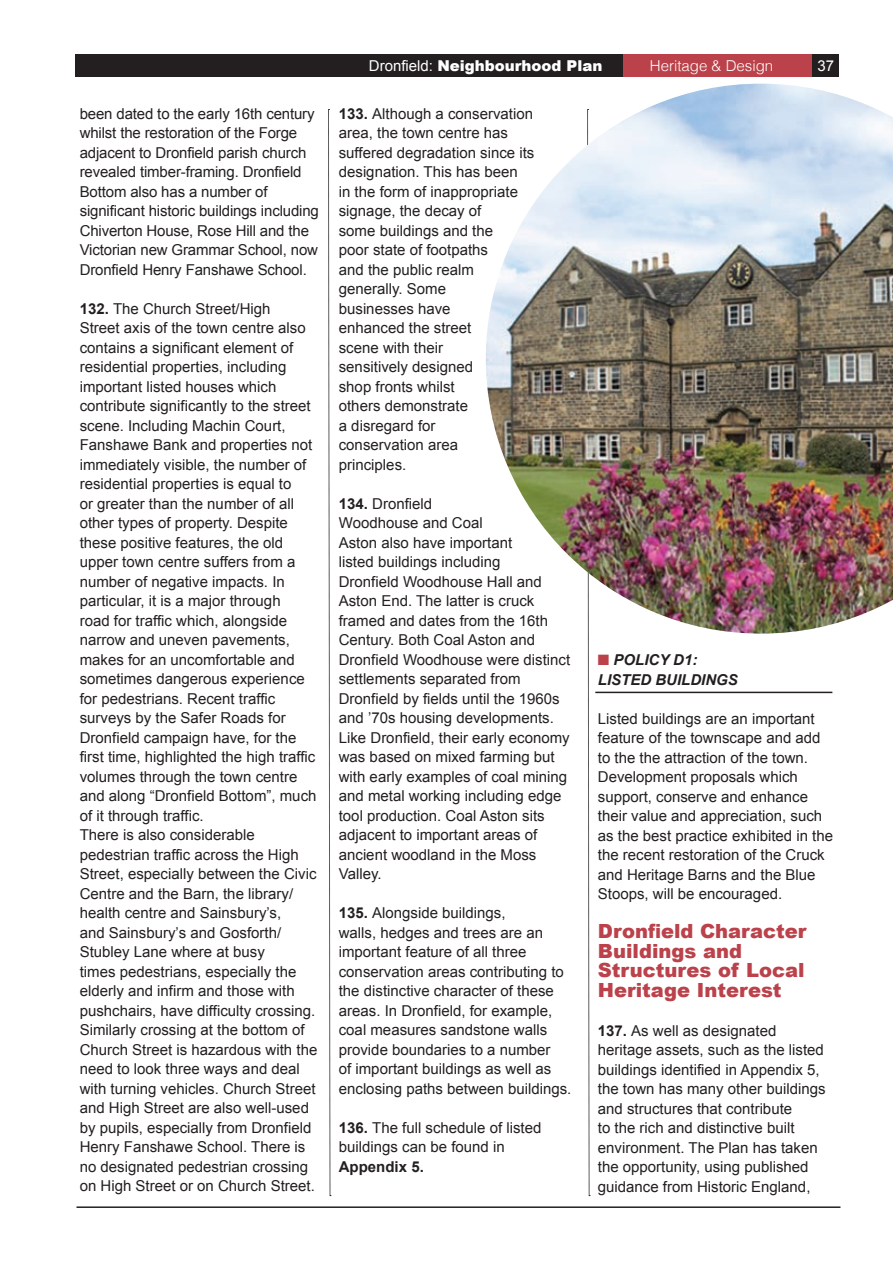
<style>
.page{position:relative;width:893px;height:1263px;background:#fff}
.page>*{position:absolute;margin:0;border:0;box-sizing:border-box;transform-origin:0 0}
.t1{font:900 19.5px/19.5px "Arial";color:#bb414a}
.t2{font:15px/19.5px "Arial";color:#231f20}
.t3{font:900 15px "Arial";color:#fff}
.t4{font:italic 700 15px/19.5px "Arial";color:#231f20}
.t5{font:300 15px "Helvetica";color:#fff}
.t6{font:700 15px "Arial";color:#231f20}
.t7{font:15px "Arial";color:#fff}
.s1{font-weight:700}
.s2{font-weight:400}
.s3{color:#bb414a}
</style>
<div class="page">
<svg style="left:587px;top:634px;width:3px;height:562px"></svg>
<img style="left:486px;top:84px;width:407px;height:550px">
<div style="left:75px;top:54px;width:764px;height:23px;background:#231f20"></div>
<div style="left:624px;top:54px;width:188px;height:23px;background:#bb414a"></div>
<hr style="left:76px;top:1206px;width:764px;height:2px;background:#231f20">
<svg style="left:328px;top:109px;width:3px;height:1087px"></svg>
<hr style="left:595px;top:692px;width:237px;height:1px;background:#231f20">
<p class="t2" style="left:80px;top:104px;width:241px">been dated to the early 16th century whilst the restoration of the Forge adjacent to Dronfield parish church revealed timber-framing. Dronfield Bottom also has a number of significant historic buildings including Chiverton House, Rose Hill and the Victorian new Grammar School, now Dronfield Henry Fanshawe School.</p>
<p class="t2" style="left:80px;top:299px;width:239px"><span class="s1">132.</span> The Church Street/High<br>Street axis of the town centre also contains a significant element of residential properties, including important listed houses which contribute significantly to the street scene. Including Machin Court, Fanshawe Bank and properties not immediately visible, the number of residential properties is equal to<br>or greater than the number of all other types of property. Despite these positive features, the old upper town centre suffers from a number of negative impacts. In particular, it is a major through<br>road for traffic which, alongside narrow and uneven pavements, makes for an uncomfortable and sometimes dangerous experience for pedestrians. Recent traffic surveys by the Safer Roads for Dronfield campaign have, for the first time, highlighted the high traffic volumes through the town centre and along “Dronfield Bottom”, much of it through traffic.<br>There is also considerable pedestrian traffic across the High Street, especially between the Civic Centre and the Barn, the library/ health centre and Sainsbury’s,<br>and Sainsbury’s and Gosforth/ Stubley Lane where at busy<br>times pedestrians, especially the elderly and infirm and those with pushchairs, have difficulty crossing.<br>Similarly crossing at the bottom of Church Street is hazardous with the need to look three ways and deal with turning vehicles. Church Street and High Street are also well-used by pupils, especially from Dronfield Henry Fanshawe School. There is no designated pedestrian crossing on High Street or on Church Street.</p>
<p class="t3" style="left:369px;top:55px;width:235px"><span class="s2">Dronfield:</span> Neighbourhood Plan</p>
<p class="t5" style="left:650px;top:56px;width:125px">Heritage &amp; Design</p>
<p class="t7" style="left:817px;top:56px;width:18px">37</p>
<p class="t2" style="left:339px;top:104px;width:197px"><span class="s1">133.</span> Although a conservation area, the town centre has suffered degradation since its designation. This has been<br>in the form of inappropriate signage, the decay of<br>some buildings and the<br>poor state of footpaths<br>and the public realm generally. Some<br>businesses have<br>enhanced the street<br>scene with their<br>sensitively designed<br>shop fronts whilst<br>others demonstrate<br>a disregard for<br>conservation area<br>principles.</p>
<p class="t2" style="left:339px;top:494px;width:233px"><span class="s1">134.</span> Dronfield<br>Woodhouse and Coal<br>Aston also have important<br>listed buildings including<br>Dronfield Woodhouse Hall and<br>Aston End. The latter is cruck framed and dates from the 16th<br>Century. Both Coal Aston and<br>Dronfield Woodhouse were distinct settlements separated from<br>Dronfield by fields until the 1960s and ’70s housing developments.<br>Like Dronfield, their early economy was based on mixed farming but with early examples of coal mining and metal working including edge tool production. Coal Aston sits adjacent to important areas of ancient woodland in the Moss<br>Valley.</p>
<p class="t2" style="left:339px;top:903px;width:234px"><span class="s1">135.</span> Alongside buildings,<br>walls, hedges and trees are an important feature of all three conservation areas contributing to the distinctive character of these areas. In Dronfield, for example, coal measures sandstone walls provide boundaries to a number<br>of important buildings as well as enclosing paths between buildings.</p>
<p class="t2" style="left:339px;top:1118px;width:204px"><span class="s1">136.</span> The full schedule of listed buildings can be found in</p>
<p class="t6" style="left:339px;top:1156px;width:87px">Appendix 5.</p>
<p class="t4" style="left:598px;top:651px;width:142px"><span class="s3">■</span> POLICY D1:<br>LISTED BUILDINGS</p>
<p class="t2" style="left:598px;top:709px;width:237px">Listed buildings are an important feature of the townscape and add to the the attraction of the town.<br>Development proposals which support, conserve and enhance their value and appreciation, such as the best practice exhibited in the the recent restoration of the Cruck and Heritage Barns and the Blue<br>Stoops, will be encouraged.</p>
<h1 class="t1" style="left:598px;top:921px;width:210px">Dronfield Character<br>Buildings and<br>Structures of Local<br>Heritage Interest</h1>
<p class="t2" style="left:598px;top:1021px;width:229px"><span class="s1">137.</span> As well as designated heritage assets, such as the listed buildings identified in Appendix 5, the town has many other buildings and structures that contribute<br>to the rich and distinctive built environment. The Plan has taken the opportunity, using published guidance from Historic England,</p>
</div>
